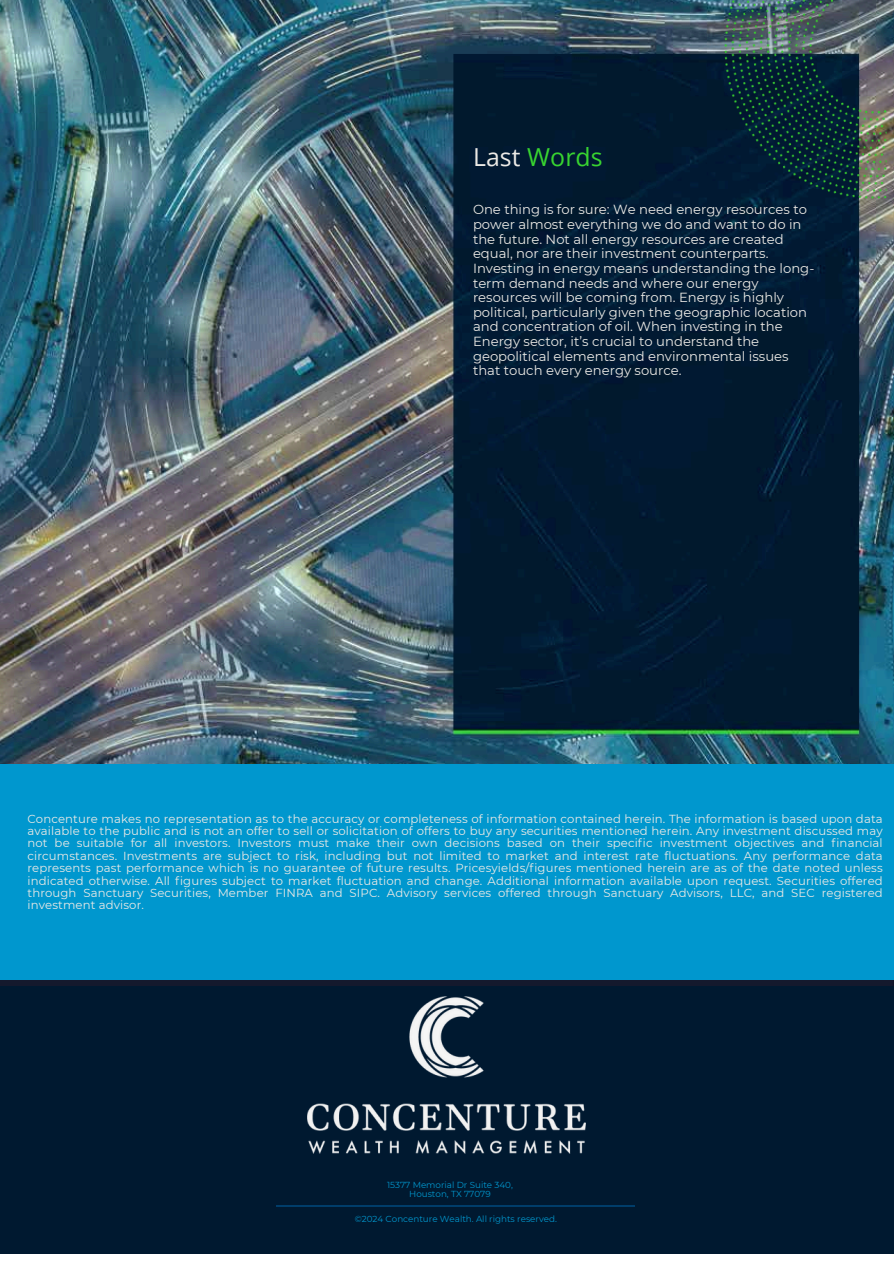
<style>
.page{position:relative;width:894px;height:1264px;background:#fff}
.page>*{position:absolute;margin:0;border:0;box-sizing:border-box;transform-origin:0 0}
.t1{font:24.75px "Open Sans";letter-spacing:.005em;color:#38d430}
.t2{font:13.2px/14.7px "Montserrat";color:#eceae6}
.t3{font:11.7px/12.3px "Montserrat";letter-spacing:.01em;color:#eceae6;text-align:justify}
.t4{font:8.7px/9px "Montserrat";color:#0097ce;text-align:center}
.s1{color:#eceae6}
</style>
<div class="page">
<img style="left:0;top:0;width:893px;height:986px">
<div style="left:0;top:986px;width:893px;height:267px;background:#001930"></div>
<div style="left:0;top:764px;width:893px;height:215px;background:#0097ce"></div>
<img style="left:717px;top:0;width:175px;height:205px">
<hr style="left:275px;top:1205px;width:359px;height:1px;background:#003d6a">
<img style="left:308px;top:996px;width:278px;height:157px">
<h3 class="t1" style="left:473px;top:139px;width:131px"><span class="s1">Last</span> Words</h3>
<p class="t2" style="left:473px;top:202px;width:343px">One thing is for sure: We need energy resources to power almost everything we do and want to do in the future. Not all energy resources are created equal, nor are their investment counterparts.<br>Investing in energy means understanding the long&shy;term demand needs and where our energy resources will be coming from. Energy is highly political, particularly given the geographic location and concentration of oil. When investing in the Energy sector, it’s crucial to understand the geopolitical elements and environmental issues that touch every energy source.</p>
<h2 class="t3" style="left:27px;top:812px;width:856px">Concenture makes no representation as to the accuracy or completeness of information contained herein. The information is based upon data available to the public and is not an offer to sell or solicitation of offers to buy any securities mentioned herein. Any investment discussed may not be suitable for all investors. Investors must make their own decisions based on their specific investment objectives and financial circumstances. Investments are subject to risk, including but not limited to market and interest rate fluctuations. Any performance data represents past performance which is no guarantee of future results. Pricesyields/figures mentioned herein are as of the date noted unless indicated otherwise. All figures subject to market fluctuation and change. Additional information available upon request. Securities offered through Sanctuary Securities, Member FINRA and SIPC. Advisory services offered through Sanctuary Advisors, LLC, and SEC registered investment advisor.</h2>
<p class="t4" style="left:387px;top:1180px;width:127px">15377 Memorial Dr Suite 340,<br>Houston, TX 77079</p>
<p class="t4" style="left:354px;top:1213px;width:203px">©2024 Concenture Wealth. All rights reserved.</p>
</div>
